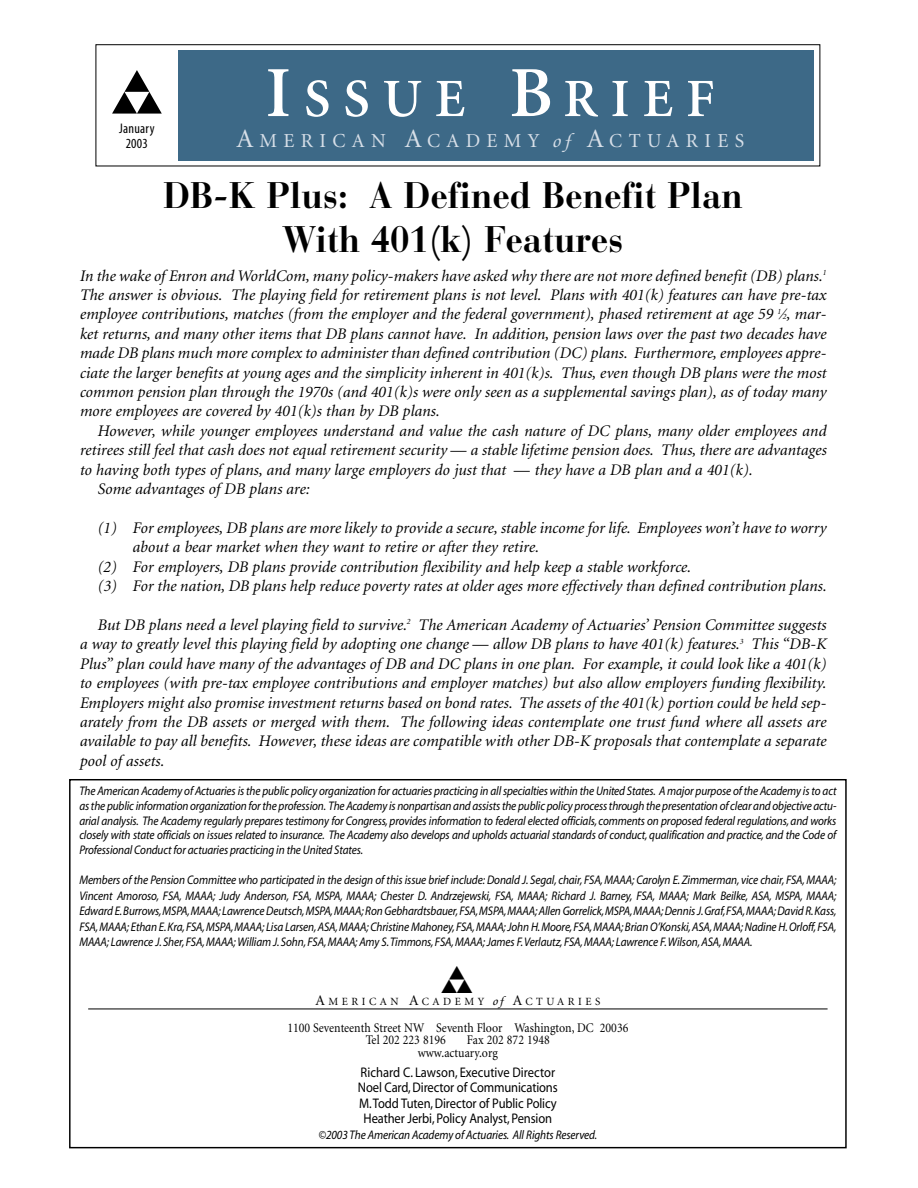
<style>
.page{position:relative;width:918px;height:1188px;background:#fff}
.page>*{position:absolute;margin:0;border:0;box-sizing:border-box;transform-origin:0 0}
.t1{font:54.45px "Actuaries Logo";color:#000}
.t2{font:600 54px "Minion";letter-spacing:.24em;color:#fff}
.t3{font:700 36.75px/44.2px "Bauer Bodoni";color:#000;text-align:center;scale:.95 1}
.t4{font:33.75px "Actuaries Logo";color:#000}
.t5{font:19.8px "Minion";letter-spacing:.32em;color:#d7dfe8}
.t6{font:italic 16.2px/19.4px "Minion";color:#000;text-align:justify}
.t7{font:13.95px/15.5px "Myriad MM 400 600";letter-spacing:-.01em;color:#000;text-align:center;scale:.9 1}
.t8{font:13.95px/14.7px "Myriad MM 400 300";letter-spacing:.02em;color:#000;text-align:center}
.t9{font:13.2px/12.5px "Minion";color:#000;scale:.9 1}
.t10{font:12.45px/14.7px "Myriad MM It 400 600";letter-spacing:-.01em;color:#000;text-align:justify;scale:.9 1}
.t11{font:10.95px "Minion";letter-spacing:.32em;color:#000}
.s1{font-size:72px}
.s2{font-size:26.4px}
.s3{font-family:"Zapf Chancery";font-weight:500;font-style:italic;font-size:20.55px}
.s4{font-size:8.1px}
.s5{font-style:normal}
.s6{font-family:"Zapf Chancery";font-weight:500;font-style:italic;font-size:13.2px}
.s7{font-size:14.7px}
</style>
<div class="page">
<div style="left:96px;top:44px;width:724px;height:122px;border:1px solid #000"></div>
<div style="left:179px;top:50px;width:635px;height:110px;background:#3d6987"></div>
<hr style="left:88px;top:1009px;width:740px;height:1px;background:#000">
<h1 class="t1" style="left:112px;top:63px;width:54px">A</h1>
<p class="t8" style="left:119px;top:122px;width:37px">January<br>2003</p>
<h2 class="t2" style="left:266px;top:78px;width:451px"><span class="s1">I</span>SSUE <span class="s1">B</span>RIEF</h2>
<p class="t5" style="left:236px;top:133px;width:509px"><span class="s2">A</span>MERICAN <span class="s2">A</span>CADEMY <span class="s3">of</span> <span class="s2">A</span>CTUARIES</p>
<h3 class="t3" style="left:163px;top:177px;width:612px">DB-K Plus: A Defined Benefit Plan<br>With 401(k) Features</h3>
<p class="t6" style="left:79px;top:267px;width:748px">In the wake of Enron and WorldCom, many policy-makers have asked why there are not more defined benefit (DB) plans.<sup>1<br></sup>The answer is obvious. The playing field for retirement plans is not level. Plans with 401(k) features can have pre-tax employee contributions, matches (from the employer and the federal government), phased retirement at age 59 <sup>1</sup>⁄<span class="s4">2</span>, mar&shy;ket returns, and many other items that DB plans cannot have. In addition, pension laws over the past two decades have made DB plans much more complex to administer than defined contribution (DC) plans. Furthermore, employees appre&shy;ciate the larger benefits at young ages and the simplicity inherent in 401(k)s. Thus, even though DB plans were the most common pension plan through the 1970s (and 401(k)s were only seen as a supplemental savings plan), as of today many more employees are covered by 401(k)s than by DB plans.</p>
<p class="t6" style="left:97px;top:422px;width:731px">However, while younger employees understand and value the cash nature of DC plans, many older employees and</p>
<p class="t6" style="left:79px;top:442px;width:748px">retirees still feel that cash does not equal retirement security <span class="s5">—</span> a stable lifetime pension does. Thus, there are advantages</p>
<p class="t6" style="left:79px;top:461px;width:674px">to having both types of plans, and many large employers do just that <span class="s5">—</span> they have a DB plan and a 401(k).</p>
<p class="t6" style="left:97px;top:481px;width:214px">Some advantages of DB plans are:</p>
<p class="t6" style="left:97px;top:519px;width:731px">(1) For employees, DB plans are more likely to provide a secure, stable income for life. Employees won’t have to worry</p>
<p class="t6" style="left:132px;top:539px;width:408px">about a bear market when they want to retire or after they retire.</p>
<p class="t6" style="left:97px;top:558px;width:595px">(2) For employers, DB plans provide contribution flexibility and help keep a stable workforce.</p>
<p class="t6" style="left:97px;top:578px;width:731px">(3) For the nation, DB plans help reduce poverty rates at older ages more effectively than defined contribution plans.</p>
<p class="t6" style="left:79px;top:616px;width:748px;text-indent:18px">But DB plans need a level playing field to survive.<sup>2</sup> The American Academy of Actuaries’ Pension Committee suggests a way to greatly level this playing field by adopting one change <span class="s5">—</span> allow DB plans to have 401(k) features.<sup>3</sup> This “DB-K Plus” plan could have many of the advantages of DB and DC plans in one plan. For example, it could look like a 401(k) to employees (with pre-tax employee contributions and employer matches) but also allow employers funding flexibility.<br>Employers might also promise investment returns based on bond rates. The assets of the 401(k) portion could be held sep&shy;arately from the DB assets or merged with them. The following ideas contemplate one trust fund where all assets are available to pay all benefits. However, these ideas are compatible with other DB-K proposals that contemplate a separate pool of assets.</p>
<p class="t10" style="left:79px;top:784px;width:843px">The American Academy of Actuaries is the public policy organization for actuaries practicing in all specialties within the United States. A major purpose of the Academy is to act as the public information organization for the profession. The Academy is nonpartisan and assists the public policy process through the presentation of clear and objective actu&shy;arial analysis. The Academy regularly prepares testimony for Congress, provides information to federal elected officials, comments on proposed federal regulations, and works closely with state officials on issues related to insurance. The Academy also develops and upholds actuarial standards of conduct, qualification and practice, and the Code of Professional Conduct for actuaries practicing in the United States.</p>
<p class="t10" style="left:79px;top:873px;width:843px;line-height:15.5px">Members of the Pension Committee who participated in the design of this issue brief include: Donald J. Segal, chair, FSA, MAAA; Carolyn E. Zimmerman, vice chair, FSA, MAAA; Vincent Amoroso, FSA, MAAA; Judy Anderson, FSA, MSPA, MAAA; Chester D. Andrzejewski, FSA, MAAA; Richard J. Barney, FSA, MAAA; Mark Beilke, ASA, MSPA, MAAA; Edward E.Burrows,MSPA,MAAA; Lawrence Deutsch,MSPA,MAAA; Ron Gebhardtsbauer,FSA,MSPA,MAAA; Allen Gorrelick,MSPA,MAAA; Dennis J.Graf,FSA,MAAA; David R.Kass, FSA, MAAA; Ethan E. Kra, FSA, MSPA, MAAA; Lisa Larsen, ASA, MAAA; Christine Mahoney, FSA, MAAA; John H. Moore, FSA, MAAA; Brian O’Konski, ASA, MAAA; Nadine H. Orloff, FSA, MAAA; Lawrence J. Sher, FSA, MAAA; William J. Sohn, FSA, MAAA; Amy S.Timmons, FSA, MAAA; James F.Verlautz, FSA, MAAA; Lawrence F.Wilson, ASA, MAAA.</p>
<h3 class="t4" style="left:442px;top:962px;width:34px">A</h3>
<p class="t11" style="left:492px;top:997px;width:110px"><span class="s6">of</span> <span class="s7">A</span>CTUARIES</p>
<p class="t9" style="left:366px;top:1023px;width:293px;text-indent:-78px">1100 Seventeenth Street NW Seventh Floor Washington, DC 20036<br>Tel 202 223 8196</p>
<p class="t11" style="left:315px;top:997px;width:170px"><span class="s7">A</span>MERICAN <span class="s7">A</span>CADEMY</p>
<p class="t9" style="left:418px;top:1035px;width:148px;text-indent:49px">Fax 202 872 1948 www.actuary.org</p>
<p class="t7" style="left:358px;top:1065px;width:223px">Richard C. Lawson, Executive Director Noel Card, Director of Communications M.Todd Tuten, Director of Public Policy Heather Jerbi, Policy Analyst, Pension</p>
<p class="t10" style="left:319px;top:1128px;width:311px">©2003 The American Academy of Actuaries. All Rights Reserved.</p>
</div>
